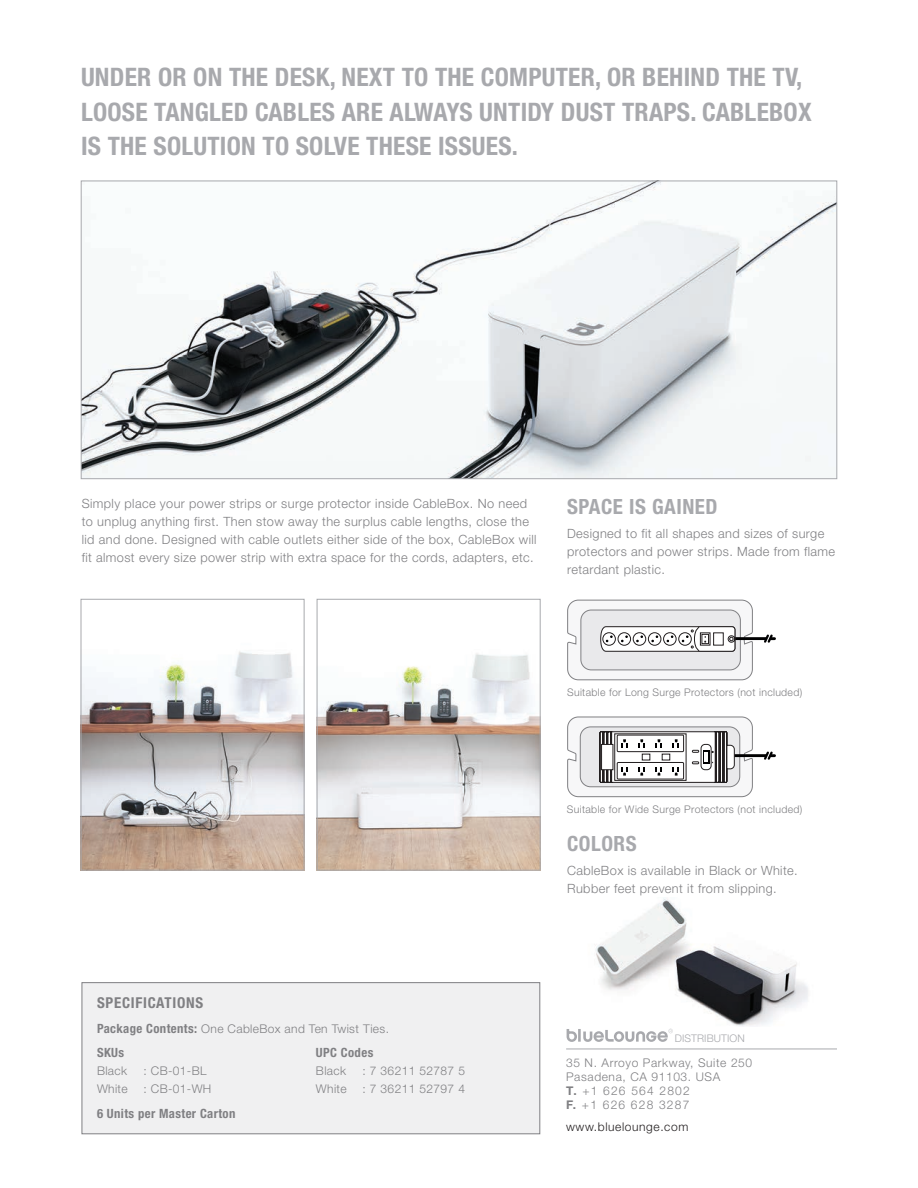
<style>
.page{position:relative;width:918px;height:1188px;background:#fff}
.page>*{position:absolute;margin:0;border:0;box-sizing:border-box;transform-origin:0 0}
.t1{font:700 condensed 25.5px/34.5px "Helvetica Neue LT Std";letter-spacing:.01em;color:#a8a9ad}
.t2{font:700 condensed 21px "Helvetica Neue LT Std";letter-spacing:.025em;color:#a8a9ad}
.t3{font:700 condensed 15px "Helvetica Neue LT Std";color:#808083}
.t4{font:300 12.75px/18px "Helvetica Neue LT Std";letter-spacing:.03em;color:#808083}
.t5{font:700 condensed 12.75px "Helvetica Neue LT Std";color:#808083}
.t6{font:300 12px "Helvetica Neue LT Std";letter-spacing:.03em;color:#808083}
.t7{font:300 12px/13.8px "Helvetica Neue LT Std";letter-spacing:.05em;color:#808083}
.t8{font:300 12px "Helvetica Neue LT Std";letter-spacing:.05em;color:#231f20}
.t9{font:300 10.5px "Helvetica Neue LT Std";letter-spacing:.03em;color:#808083}
.t10{font:300 10.5px "Helvetica Neue LT Std";letter-spacing:.01em;color:#a8a9ad}
.s1{font-weight:700;font-stretch:condensed;font-size:12.75px}
.s2{font-weight:700}
</style>
<div class="page">
<svg style="left:567px;top:1029px;width:106px;height:13px"></svg>
<img style="left:319px;top:653px;width:219px;height:215px">
<div style="left:317px;top:599px;width:223px;height:271px;border:1px solid #a8a9ad"></div>
<img style="left:83px;top:651px;width:219px;height:217px">
<div style="left:81px;top:599px;width:223px;height:271px;border:1px solid #a8a9ad"></div>
<img style="left:595px;top:898px;width:213px;height:128px">
<img style="left:83px;top:183px;width:752px;height:294px">
<hr style="left:732px;top:754px;width:35px;height:3px;background:#000001">
<svg style="left:567px;top:717px;width:186px;height:80px"></svg>
<svg style="left:762px;top:751px;width:13px;height:9px"></svg>
<hr style="left:732px;top:637px;width:35px;height:3px;background:#000001">
<svg style="left:567px;top:600px;width:186px;height:80px"></svg>
<svg style="left:762px;top:634px;width:13px;height:9px"></svg>
<hr style="left:566px;top:1049px;width:271px;height:1px;background:#a8a9ad">
<div style="left:82px;top:983px;width:458px;height:151px;background:#f0f0f1"></div>
<div style="left:82px;top:982px;width:458px;height:152px;border:1px solid #808083"></div>
<h1 class="t1" style="left:81px;top:60px;width:732px">UNDER OR ON THE DESK, NEXT TO THE COMPUTER, OR BEHIND THE TV,<br>LOOSE TANGLED CABLES ARE ALWAYS UNTIDY DUST TRAPS. CABLEBOX<br>IS THE SOLUTION TO SOLVE THESE ISSUES.</h1>
<p class="t4" style="left:82px;top:494px;width:456px">Simply place your power strips or surge protector inside CableBox. No need to unplug anything first. Then stow away the surplus cable lengths, close the lid and done. Designed with cable outlets either side of the box, CableBox will fit almost every size power strip with extra space for the cords, adapters, etc.</p>
<h2 class="t2" style="left:567px;top:494px;width:150px">SPACE IS GAINED</h2>
<p class="t4" style="left:567px;top:524px;width:269px">Designed to fit all shapes and sizes of surge protectors and power strips. Made from flame retardant plastic.</p>
<p class="t3" style="left:97px;top:994px;width:17px">SPECIFICATIONS</p>
<p class="t6" style="left:97px;top:1021px;width:294px"><span class="s1">PACKAGE CONTENTS:</span> One CableBox and Ten Twist Ties.</p>
<p class="t5" style="left:97px;top:1045px;width:29px">SKUS</p>
<p class="t5" style="left:316px;top:1045px;width:8px">UPC</p>
<p class="t5" style="left:341px;top:1045px;width:34px">CODES</p>
<p class="t6" style="left:97px;top:1064px;width:32px">Black</p>
<p class="t6" style="left:144px;top:1064px;width:65px">: CB-01-BL</p>
<p class="t6" style="left:316px;top:1064px;width:32px">Black</p>
<p class="t6" style="left:363px;top:1064px;width:104px">: 7 36211 52787 5</p>
<p class="t6" style="left:97px;top:1082px;width:32px">White</p>
<p class="t6" style="left:144px;top:1082px;width:69px">: CB-01-WH</p>
<p class="t6" style="left:316px;top:1082px;width:32px">White</p>
<p class="t6" style="left:363px;top:1082px;width:104px">: 7 36211 52797 4</p>
<p class="t5" style="left:97px;top:1105px;width:140px">6 UNITS PER MASTER CARTON</p>
<p class="t9" style="left:567px;top:686px;width:237px">Suitable for Long Surge Protectors (not included)</p>
<p class="t9" style="left:567px;top:803px;width:237px">Suitable for Wide Surge Protectors (not included)</p>
<h2 class="t2" style="left:567px;top:831px;width:69px">COLORS</h2>
<p class="t4" style="left:567px;top:861px;width:232px">CableBox is available in Black or White.<br>Rubber feet prevent it from slipping.</p>
<p class="t10" style="left:675px;top:1032px;width:72px">DISTRIBUTION</p>
<p class="t7" style="left:566px;top:1056px;width:188px">35 N. Arroyo Parkway, Suite 250<br>Pasadena, CA 91103. USA<br><span class="s2">T.</span> +1 626 564 2802<br><span class="s2">F.</span> +1 626 628 3287</p>
<p class="t8" style="left:566px;top:1119px;width:124px">www.bluelounge.com</p>
</div>
